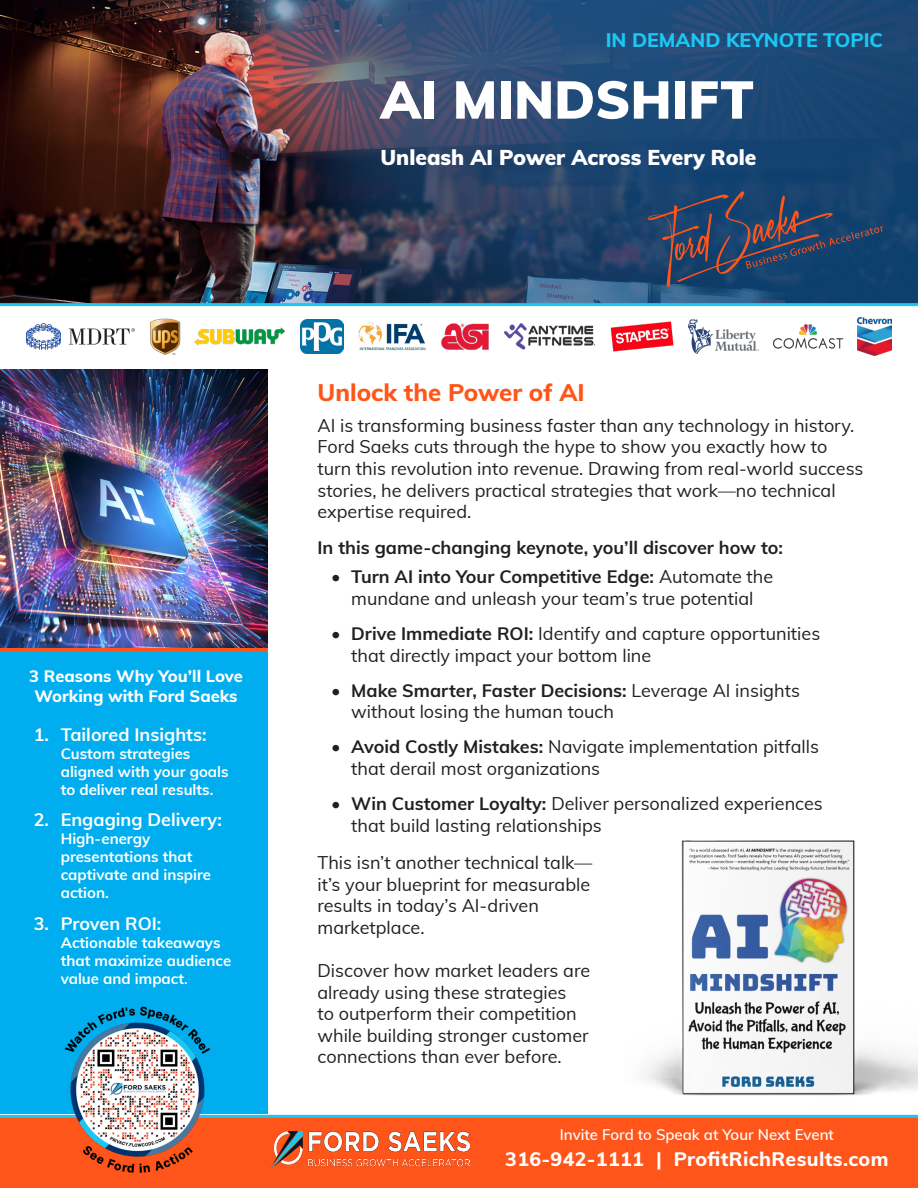
<style>
.page{position:relative;width:918px;height:1188px;background:#fff}
.page>*{position:absolute;margin:0;border:0;box-sizing:border-box;transform-origin:0 0}
.t1{font:900 52.5px "Muli";color:#fff}
.t2{font:800 24px "Muli";color:#ff5519}
.t3{font:900 21px "Muli";color:#fff}
.t4{font:800 19.65px "Muli";color:#1cc7f2}
.t5{font:800 19.5px "Muli";letter-spacing:.02em;color:#fff}
.t6{font:18px/21.6px "Muli";color:#231f20}
.t7{font:700 18px "Muli";color:#fff}
.t8{font:700 18px "Muli";color:#231f20}
.t9{font:800 16.5px/19.8px "Muli";color:#fff;text-align:center}
.t10{font:700 15px/18px "Muli";color:#fff}
.t11{font:600 15px "Muli";color:#fff}
.s1{font-weight:600}
.s2{font-weight:700}
</style>
<div class="page">
<img style="left:0;top:0;width:918px;height:303px">
<div style="left:0;top:1118px;width:918px;height:70px;background:#ff541a"></div>
<div style="left:0;top:650px;width:268px;height:463px;background:#00aeef"></div>
<hr style="left:0;top:648px;width:268px;height:3px;background:#ff5519">
<hr style="left:0;top:303px;width:918px;height:3px;background:#1cc7f2">
<hr style="left:0;top:1115px;width:918px;height:3px;background:#1cc7f2">
<img style="left:0;top:370px;width:268px;height:278px">
<img style="left:26px;top:324px;width:109px;height:26px">
<img style="left:358px;top:322px;width:68px;height:29px">
<img style="left:150px;top:318px;width:30px;height:37px">
<img style="left:195px;top:327px;width:90px;height:19px">
<img style="left:504px;top:324px;width:92px;height:25px">
<img style="left:773px;top:324px;width:70px;height:25px">
<img style="left:688px;top:320px;width:71px;height:33px">
<img style="left:610px;top:321px;width:64px;height:31px">
<img style="left:441px;top:323px;width:48px;height:27px">
<img style="left:858px;top:317px;width:34px;height:39px">
<img style="left:300px;top:320px;width:43px;height:33px">
<img style="left:48px;top:1006px;width:175px;height:167px">
<img style="left:624px;top:840px;width:294px;height:278px">
<img style="left:271px;top:1132px;width:198px;height:36px">
<svg style="left:647px;top:191px;width:236px;height:96px;background:#2c4365"></svg>
<p class="t4" style="left:606px;top:25px;width:279px">IN DEMAND KEYNOTE TOPIC</p>
<h1 class="t1" style="left:381px;top:61px;width:375px">AI MINDSHIFT</h1>
<p class="t3" style="left:381px;top:142px;width:377px">Unleash AI Power Across Every Role</p>
<p class="t9" style="left:29px;top:665px;width:215px">3 Reasons Why You’ll Love<br>Working with Ford Saeks</p>
<p class="t7" style="left:34px;top:721px;width:174px">1. Tailored Insights:</p>
<p class="t10" style="left:61px;top:743px;width:169px">Custom strategies aligned with your goals to deliver real results.</p>
<p class="t7" style="left:34px;top:806px;width:190px">2. Engaging Delivery:</p>
<p class="t10" style="left:61px;top:829px;width:152px">High-energy presentations that captivate and inspire action.</p>
<p class="t7" style="left:34px;top:910px;width:129px">3. Proven ROI:</p>
<p class="t10" style="left:61px;top:932px;width:172px">Actionable takeaways that maximize audience value and impact<span class="s1">.</span></p>
<h2 class="t2" style="left:318px;top:375px;width:269px">Unlock the Power of AI</h2>
<p class="t6" style="left:318px;top:414px;width:548px">AI is transforming business faster than any technology in history.<br>Ford Saeks cuts through the hype to show you exactly how to turn this revolution into revenue. Drawing from real-world success stories, he delivers practical strategies that work—no technical expertise required.</p>
<p class="t8" style="left:318px;top:535px;width:467px">In this game-changing keynote, you’ll discover how to:</p>
<p class="t6" style="left:331px;top:565px;width:444px;text-align:center"><span class="s2">• Turn AI into Your Competitive Edge:</span> Automate the mundane and unleash your team’s true potential</p>
<p class="t6" style="left:351px;top:622px;width:471px;text-indent:-20px"><span class="s2">• Drive Immediate ROI:</span> Identify and capture opportunities that directly impact your bottom line</p>
<p class="t6" style="left:351px;top:679px;width:450px;text-indent:-20px"><span class="s2">• Make Smarter, Faster Decisions:</span> Leverage AI insights without losing the human touch</p>
<p class="t6" style="left:351px;top:735px;width:469px;text-indent:-20px"><span class="s2">• Avoid Costly Mistakes:</span> Navigate implementation pitfalls that derail most organizations</p>
<p class="t6" style="left:351px;top:792px;width:473px;text-indent:-20px"><span class="s2">• Win Customer Loyalty:</span> Deliver personalized experiences that build lasting relationships</p>
<p class="t6" style="left:318px;top:851px;width:276px">This isn’t another technical talk— it’s your blueprint for measurable results in today’s AI-driven marketplace.</p>
<p class="t6" style="left:318px;top:959px;width:274px">Discover how market leaders are already using these strategies<br>to outperform their competition while building stronger customer connections than ever before.</p>
<p class="t11" style="left:560px;top:1124px;width:276px">Invite Ford to Speak at Your Next Event</p>
<p class="t5" style="left:505px;top:1144px;width:385px">316-942-1111 | ProfitRichResults.com</p>
</div>
